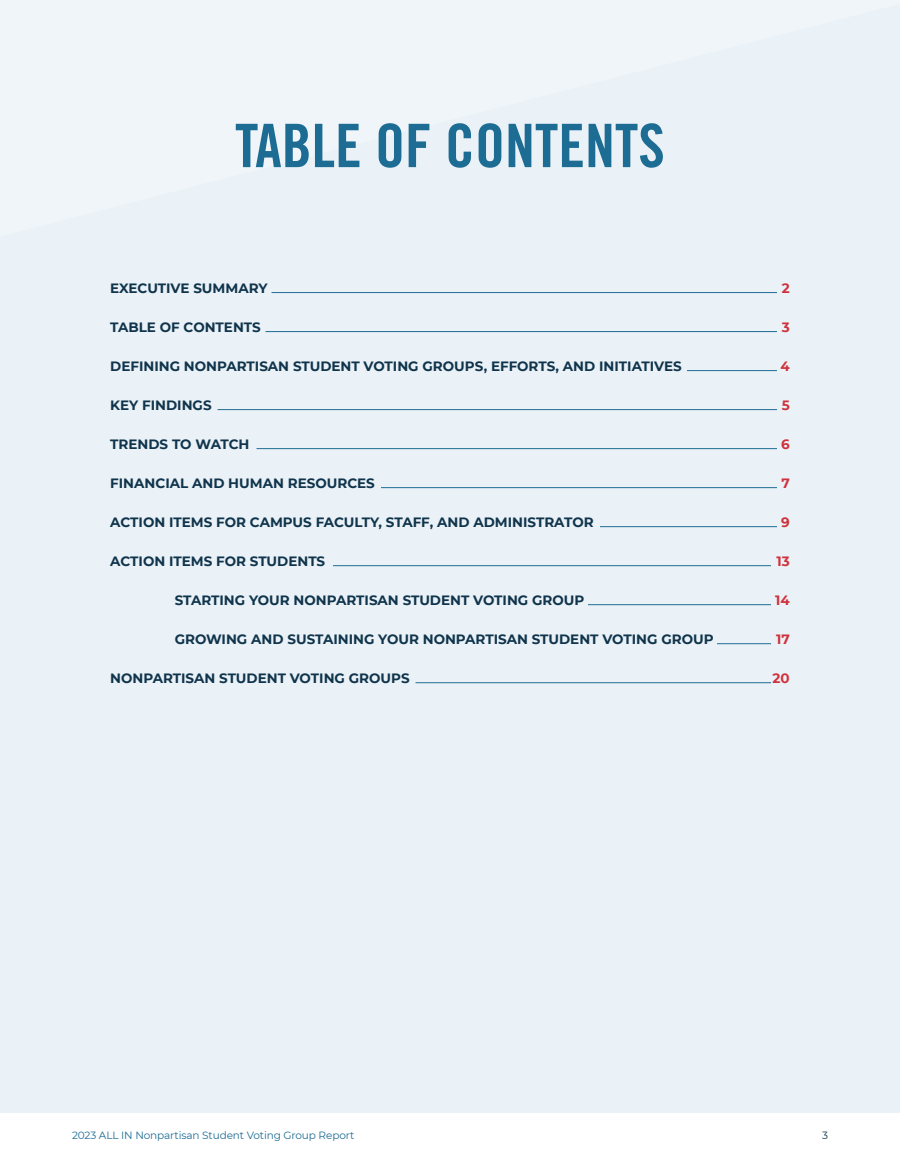
<style>
.page{position:relative;width:900px;height:1166px;background:#fff}
.page>*{position:absolute;margin:0;border:0;box-sizing:border-box;transform-origin:0 0}
.t1{font:60px "Trade Gothic LT Pro Bd Cn 20";color:#1d6c94}
.t2{font:700 13.5px "Montserrat";color:#0f344c}
.t3{font:700 13.5px "Montserrat";color:#ce323d}
.t4{font:10.5px "Montserrat";letter-spacing:-.01em;color:#1d6c94}
.t5{font:10.5px "Montserrat";color:#0f344c}
</style>
<div class="page">
<div style="left:0;top:0;width:900px;height:1112px;background:#ebf2f7"></div>
<hr style="left:272px;top:292px;width:505px;height:1px;background:#1d6c94">
<hr style="left:687px;top:370px;width:90px;height:1px;background:#1d6c94">
<hr style="left:381px;top:487px;width:396px;height:1px;background:#1d6c94">
<hr style="left:588px;top:604px;width:183px;height:1px;background:#1d6c94">
<hr style="left:218px;top:409px;width:559px;height:1px;background:#1d6c94">
<hr style="left:600px;top:526px;width:177px;height:1px;background:#1d6c94">
<hr style="left:717px;top:643px;width:54px;height:1px;background:#1d6c94">
<hr style="left:256px;top:448px;width:521px;height:1px;background:#1d6c94">
<hr style="left:333px;top:565px;width:438px;height:1px;background:#1d6c94">
<hr style="left:416px;top:682px;width:355px;height:1px;background:#1d6c94">
<hr style="left:266px;top:331px;width:511px;height:1px;background:#1d6c94">
<p class="t1" style="left:235px;top:109px;width:431px">TABLE OF CONTENTS</p>
<p class="t2" style="left:110px;top:278px;width:159px">EXECUTIVE SUMMARY</p>
<p class="t2" style="left:110px;top:317px;width:152px">TABLE OF CONTENTS</p>
<p class="t2" style="left:110px;top:356px;width:573px">DEFINING NONPARTISAN STUDENT VOTING GROUPS, EFFORTS, AND INITIATIVES</p>
<p class="t2" style="left:110px;top:395px;width:103px">KEY FINDINGS</p>
<p class="t2" style="left:110px;top:434px;width:141px">TRENDS TO WATCH</p>
<p class="t2" style="left:110px;top:473px;width:266px">FINANCIAL AND HUMAN RESOURCES</p>
<p class="t2" style="left:110px;top:512px;width:485px">ACTION ITEMS FOR CAMPUS FACULTY, STAFF, AND ADMINISTRATOR</p>
<p class="t2" style="left:110px;top:551px;width:217px">ACTION ITEMS FOR STUDENTS</p>
<p class="t2" style="left:175px;top:590px;width:411px">STARTING YOUR NONPARTISAN STUDENT VOTING GROUP</p>
<p class="t2" style="left:175px;top:629px;width:540px">GROWING AND SUSTAINING YOUR NONPARTISAN STUDENT VOTING GROUP</p>
<p class="t2" style="left:110px;top:668px;width:301px">NONPARTISAN STUDENT VOTING GROUPS</p>
<p class="t3" style="left:782px;top:278px;width:9px">2</p>
<p class="t3" style="left:782px;top:317px;width:9px">3</p>
<p class="t3" style="left:780px;top:356px;width:11px">4</p>
<p class="t3" style="left:782px;top:395px;width:10px">5</p>
<p class="t3" style="left:781px;top:434px;width:10px">6</p>
<p class="t3" style="left:781px;top:473px;width:10px">7</p>
<p class="t3" style="left:781px;top:512px;width:10px">9</p>
<p class="t3" style="left:776px;top:551px;width:15px">13</p>
<p class="t3" style="left:775px;top:590px;width:16px">14</p>
<p class="t3" style="left:776px;top:629px;width:15px">17</p>
<p class="t3" style="left:773px;top:668px;width:19px">20</p>
<p class="t4" style="left:72px;top:1128px;width:284px">2023 ALL IN Nonpartisan Student Voting Group Report</p>
<p class="t5" style="left:822px;top:1128px;width:7px">3</p>
</div>
